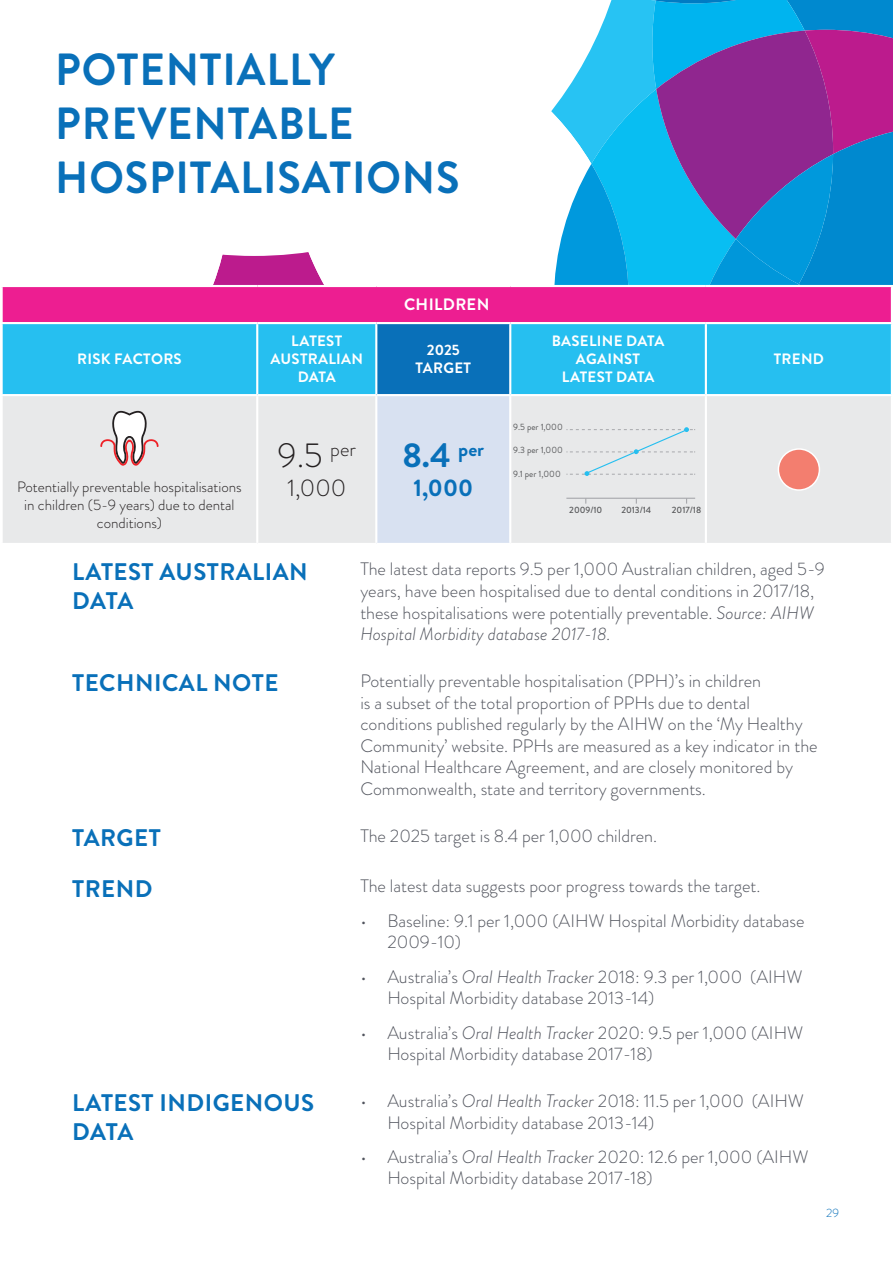
<style>
.page{position:relative;width:893px;height:1263px;background:#fff}
.page>*{position:absolute;margin:0;border:0;box-sizing:border-box;transform-origin:0 0}
.t1{font:700 45px/54px "Brandon Grotesque";letter-spacing:.02em;color:#0970b9;scale:.96 1}
.t2{font:300 34.5px "Brandon Grotesque";color:#231f20}
.t3{font:700 34.5px "Brandon Grotesque";color:#0970b9}
.t4{font:700 24px/28.8px "Brandon Grotesque";letter-spacing:.02em;color:#0970b9}
.t5{font:300 24px "Brandon Grotesque";color:#231f20}
.t6{font:300 18px/21.6px "Brandon Grotesque";color:#51545d}
.t7{font:700 16.5px "Brandon Grotesque";letter-spacing:.02em;color:#fff}
.t8{font:300 15px/18px "Brandon Grotesque";color:#231f20;text-align:center}
.t9{font:700 15px/18px "Brandon Grotesque";letter-spacing:.02em;color:#fff;text-align:center}
.t10{font:300 12px "Brandon Grotesque";color:#0970b9}
.t11{font:9.15px "Brandon Grotesque";color:#57585a}
.t12{font:500 9.15px "Brandon Grotesque";color:#57585a}
.s1{font-style:italic}
</style>
<div class="page">
<svg style="left:213px;top:0;width:680px;height:285px"></svg>
<div style="left:2px;top:286px;width:890px;height:37px;background:#ed1e91"></div>
<div style="left:3px;top:324px;width:888px;height:70px;background:#26bff0"></div>
<div style="left:376px;top:323px;width:134px;height:72px;background:#0970b9"></div>
<div style="left:3px;top:396px;width:888px;height:147px;background:#e8e9ea"></div>
<div style="left:376px;top:395px;width:134px;height:149px;background:#d8e1f1"></div>
<hr style="left:1px;top:285px;width:256px;height:2px;background:#fff">
<hr style="left:1px;top:287px;width:2px;height:35px;background:#fff">
<hr style="left:257px;top:285px;width:119px;height:2px;background:#fff">
<hr style="left:376px;top:285px;width:134px;height:2px;background:#fff">
<hr style="left:510px;top:285px;width:196px;height:2px;background:#fff">
<hr style="left:706px;top:285px;width:187px;height:2px;background:#fff">
<hr style="left:891px;top:287px;width:2px;height:35px;background:#fff">
<hr style="left:1px;top:322px;width:256px;height:2px;background:#fff">
<hr style="left:257px;top:322px;width:119px;height:2px;background:#fff">
<hr style="left:256px;top:324px;width:2px;height:70px;background:#fff">
<hr style="left:376px;top:322px;width:134px;height:2px;background:#fff">
<hr style="left:375px;top:324px;width:2px;height:70px;background:#fff">
<hr style="left:510px;top:322px;width:196px;height:2px;background:#fff">
<hr style="left:509px;top:324px;width:2px;height:70px;background:#fff">
<hr style="left:706px;top:322px;width:187px;height:2px;background:#fff">
<hr style="left:705px;top:324px;width:2px;height:70px;background:#fff">
<hr style="left:256px;top:396px;width:2px;height:147px;background:#fff">
<hr style="left:376px;top:394px;width:134px;height:2px;background:#fff">
<hr style="left:375px;top:396px;width:2px;height:147px;background:#fff">
<hr style="left:509px;top:396px;width:2px;height:147px;background:#fff">
<hr style="left:705px;top:396px;width:2px;height:147px;background:#fff">
<hr style="left:376px;top:543px;width:134px;height:2px;background:#fff">
<svg style="left:100px;top:410px;width:59px;height:56px"></svg>
<div style="left:778px;top:449px;width:41px;height:41px;background:#f37e6f;border-radius:50%"></div>
<div style="left:778px;top:448px;width:42px;height:43px;border:2px solid #fff;border-radius:50%"></div>
<hr style="left:566px;top:498px;width:129px;height:1px;background:#a8a9ad">
<svg style="left:566px;top:427px;width:129px;height:49px;background:#e0e5e8"></svg>
<h1 class="t1" style="left:55px;top:43px;width:423px">POTENTIALLY<br>PREVENTABLE<br>HOSPITALISATIONS</h1>
<p class="t9" style="left:77px;top:350px;width:106px">RISK FACTORS</p>
<p class="t8" style="left:17px;top:478px;width:226px">Potentially preventable hospitalisations in children (5-9 years) due to dental conditions)</p>
<p class="t7" style="left:404px;top:293px;width:87px">CHILDREN</p>
<p class="t9" style="left:270px;top:332px;width:94px">LATEST<br>AUSTRALIAN<br>DATA</p>
<p class="t9" style="left:416px;top:341px;width:57px">2025<br>TARGET</p>
<p class="t9" style="left:552px;top:332px;width:114px">BASELINE DATA<br>AGAINST<br>LATEST DATA</p>
<h2 class="t2" style="left:278px;top:432px;width:80px">9.5 <sup>per</sup></h2>
<h3 class="t5" style="left:287px;top:471px;width:60px">1,000</h3>
<h2 class="t3" style="left:402px;top:431px;width:83px">8.4 <sup>per</sup></h2>
<h3 class="t4" style="left:414px;top:474px;width:61px">1,000</h3>
<p class="t11" style="left:513px;top:420px;width:51px">9.5 per 1,000</p>
<p class="t11" style="left:513px;top:444px;width:51px">9.3 per 1,000</p>
<p class="t11" style="left:513px;top:468px;width:49px">9.1 per 1,000</p>
<p class="t12" style="left:569px;top:503px;width:35px">2009/10</p>
<p class="t12" style="left:621px;top:503px;width:32px">2013/14</p>
<p class="t12" style="left:672px;top:503px;width:31px">2017/18</p>
<p class="t9" style="left:774px;top:350px;width:52px">TREND</p>
<h3 class="t4" style="left:72px;top:557px;width:237px">LATEST AUSTRALIAN<br>DATA</h3>
<p class="t6" style="left:360px;top:559px;width:466px">The latest data reports 9.5 per 1,000 Australian children, aged 5-9 years, have been hospitalised due to dental conditions in 2017/18, these hospitalisations were potentially preventable. <span class="s1">Source: AIHW Hospital Morbidity database 2017-18.</span></p>
<h3 class="t4" style="left:72px;top:669px;width:208px">TECHNICAL NOTE</h3>
<p class="t6" style="left:360px;top:670px;width:459px">Potentially preventable hospitalisation (PPH)’s in children<br>is a subset of the total proportion of PPHs due to dental conditions published regularly by the AIHW on the ‘My Healthy Community’ website. PPHs are measured as a key indicator in the National Healthcare Agreement, and are closely monitored by Commonwealth, state and territory governments.</p>
<h3 class="t4" style="left:72px;top:823px;width:90px">TARGET</h3>
<p class="t6" style="left:360px;top:825px;width:298px">The 2025 target is 8.4 per 1,000 children.</p>
<h3 class="t4" style="left:72px;top:874px;width:82px">TREND</h3>
<p class="t6" style="left:360px;top:875px;width:402px">The latest data suggests poor progress towards the target.</p>
<p class="t6" style="left:387px;top:910px;width:419px;text-indent:-27px">• Baseline: 9.1 per 1,000 (AIHW Hospital Morbidity database<br>2009-10)</p>
<p class="t6" style="left:387px;top:966px;width:417px;text-indent:-27px">• Australia’s <span class="s1">Oral Health Tracker</span> 2018: 9.3 per 1,000 (AIHW<br>Hospital Morbidity database 2013-14)</p>
<p class="t6" style="left:387px;top:1022px;width:417px;text-indent:-27px">• Australia’s <span class="s1">Oral Health Tracker</span> 2020: 9.5 per 1,000 (AIHW<br>Hospital Morbidity database 2017-18)</p>
<h3 class="t4" style="left:72px;top:1089px;width:244px">LATEST INDIGENOUS<br>DATA</h3>
<p class="t6" style="left:387px;top:1090px;width:418px;text-indent:-27px">• Australia’s <span class="s1">Oral Health Tracker</span> 2018: 11.5 per 1,000 (AIHW<br>Hospital Morbidity database 2013-14)</p>
<p class="t6" style="left:387px;top:1146px;width:423px;text-indent:-27px">• Australia’s <span class="s1">Oral Health Tracker</span> 2020: 12.6 per 1,000 (AIHW<br>Hospital Morbidity database 2017-18)</p>
<p class="t10" style="left:826px;top:1205px;width:14px">29</p>
</div>
